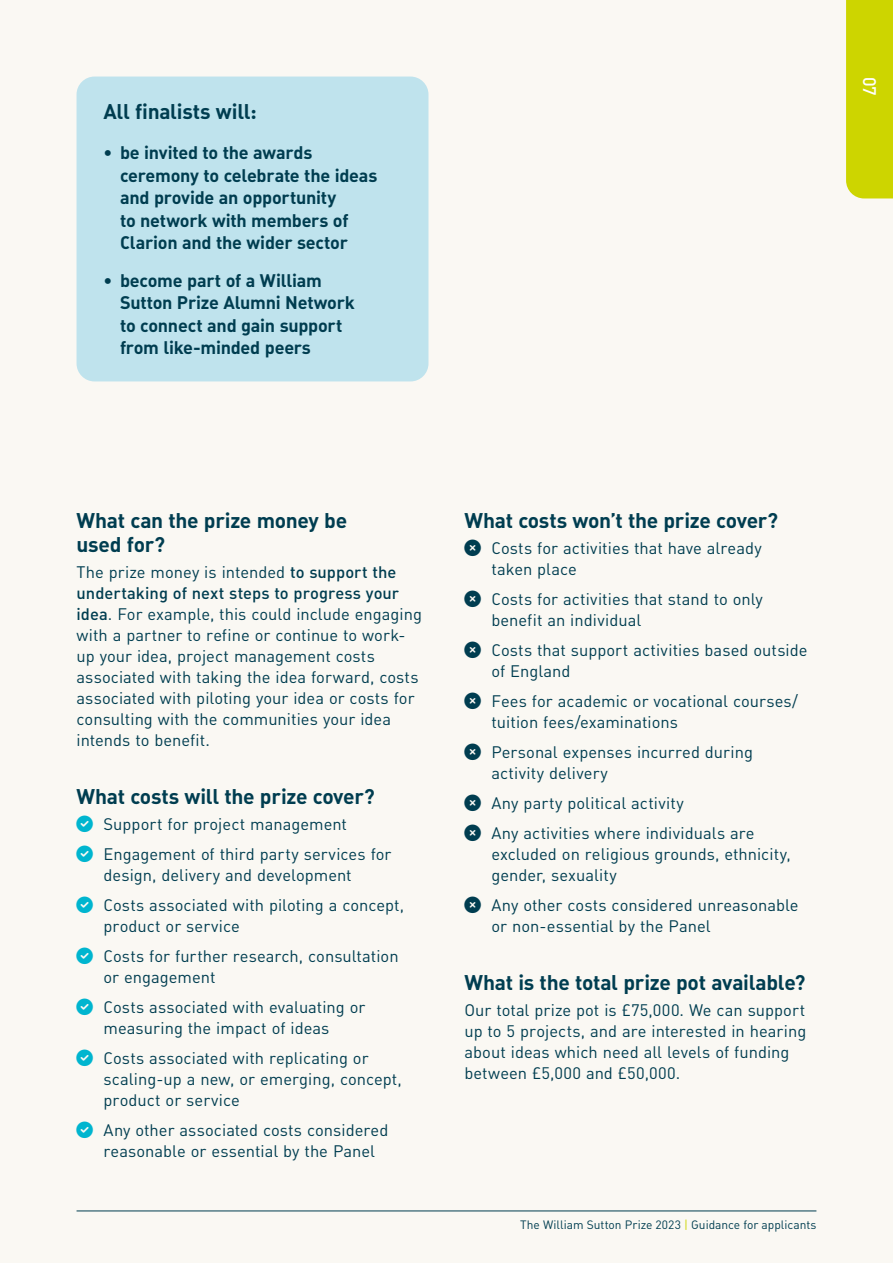
<style>
.page{position:relative;width:893px;height:1263px;background:#faf8f3}
.page>*{position:absolute;margin:0;border:0;box-sizing:border-box;transform-origin:0 0}
.t1{font:700 21px/24px "DIN Pro";letter-spacing:-.015em;color:#003d50}
.t2{font:700 18px/22.5px "DIN Pro";letter-spacing:-.015em;color:#003d50}
.t3{font:500 18px "DIN Pro";color:#fff}
.t4{font:16.5px/21px "DIN Pro";color:#003d50}
.t5{font:12px "DIN Pro";color:#003d50}
.s1{font-weight:500}
.s2{color:#cdd500}
</style>
<div class="page">
<div style="left:77px;top:77px;width:351px;height:304px;background:#bfe3ed;border-radius:18px"></div>
<div style="left:846px;top:0;width:47px;height:198px;background:#cdd500"></div>
<hr style="left:77px;top:1211px;width:739px;height:1px;background:#003d50">
<p class="t1" style="left:104px;top:96px;width:155px">All finalists will:</p>
<p class="t2" style="left:120px;top:139px;width:259px;text-indent:-17px">• be invited to the awards ceremony to celebrate the ideas and provide an opportunity<br>to network with members of<br>Clarion and the wider sector</p>
<p class="t2" style="left:120px;top:267px;width:236px;text-indent:-17px">• become part of a William<br>Sutton Prize Alumni Network to connect and gain support from like-minded peers</p>
<p class="t3" style="left:884px;top:77px;width:21px;rotate:90deg">07</p>
<p class="t1" style="left:77px;top:506px;width:272px">What can the prize money be used for?</p>
<p class="t4" style="left:77px;top:559px;width:347px">The prize money is intended <span class="s1">to support the undertaking of next steps to progress your idea</span>. For example, this could include engaging with a partner to refine or continue to work&shy;up your idea, project management costs associated with taking the idea forward, costs associated with piloting your idea or costs for consulting with the communities your idea intends to benefit.</p>
<p class="t1" style="left:77px;top:782px;width:300px">What costs will the prize cover?</p>
<p class="t4" style="left:104px;top:807px;width:289px;line-height:30px">Support for project management<br>Engagement of third party services for</p>
<p class="t4" style="left:104px;top:858px;width:302px;line-height:30px">design, delivery and development<br>Costs associated with piloting a concept,</p>
<p class="t4" style="left:104px;top:909px;width:297px;line-height:30px">product or service<br>Costs for further research, consultation</p>
<p class="t4" style="left:104px;top:960px;width:263px;line-height:30px">or engagement<br>Costs associated with evaluating or</p>
<p class="t4" style="left:104px;top:1011px;width:267px;line-height:30px">measuring the impact of ideas<br>Costs associated with replicating or</p>
<p class="t4" style="left:104px;top:1066px;width:300px">scaling-up a new, or emerging, concept, product or service</p>
<p class="t4" style="left:104px;top:1117px;width:286px">Any other associated costs considered reasonable or essential by the Panel</p>
<p class="t1" style="left:464px;top:506px;width:315px">What costs won’t the prize cover?</p>
<p class="t4" style="left:491px;top:535px;width:272px">Costs for activities that have already taken place</p>
<p class="t4" style="left:491px;top:586px;width:273px">Costs for activities that stand to only benefit an individual</p>
<p class="t4" style="left:491px;top:637px;width:318px">Costs that support activities based outside of England</p>
<p class="t4" style="left:491px;top:688px;width:308px">Fees for academic or vocational courses/ tuition fees/examinations</p>
<p class="t4" style="left:491px;top:739px;width:263px">Personal expenses incurred during activity delivery</p>
<p class="t4" style="left:491px;top:786px;width:265px;line-height:30px">Any party political activity<br>Any activities where individuals are</p>
<p class="t4" style="left:491px;top:841px;width:301px">excluded on religious grounds, ethnicity, gender, sexuality</p>
<p class="t4" style="left:491px;top:892px;width:309px">Any other costs considered unreasonable or non-essential by the Panel</p>
<p class="t1" style="left:464px;top:968px;width:342px">What is the total prize pot available?</p>
<p class="t4" style="left:464px;top:997px;width:343px">Our total prize pot is £75,000. We can support up to 5 projects, and are interested in hearing about ideas which need all levels of funding between £5,000 and £50,000.</p>
<p class="t5" style="left:520px;top:1216px;width:298px">The William Sutton Prize 2023 <span class="s2">|</span> Guidance for applicants</p>
</div>
